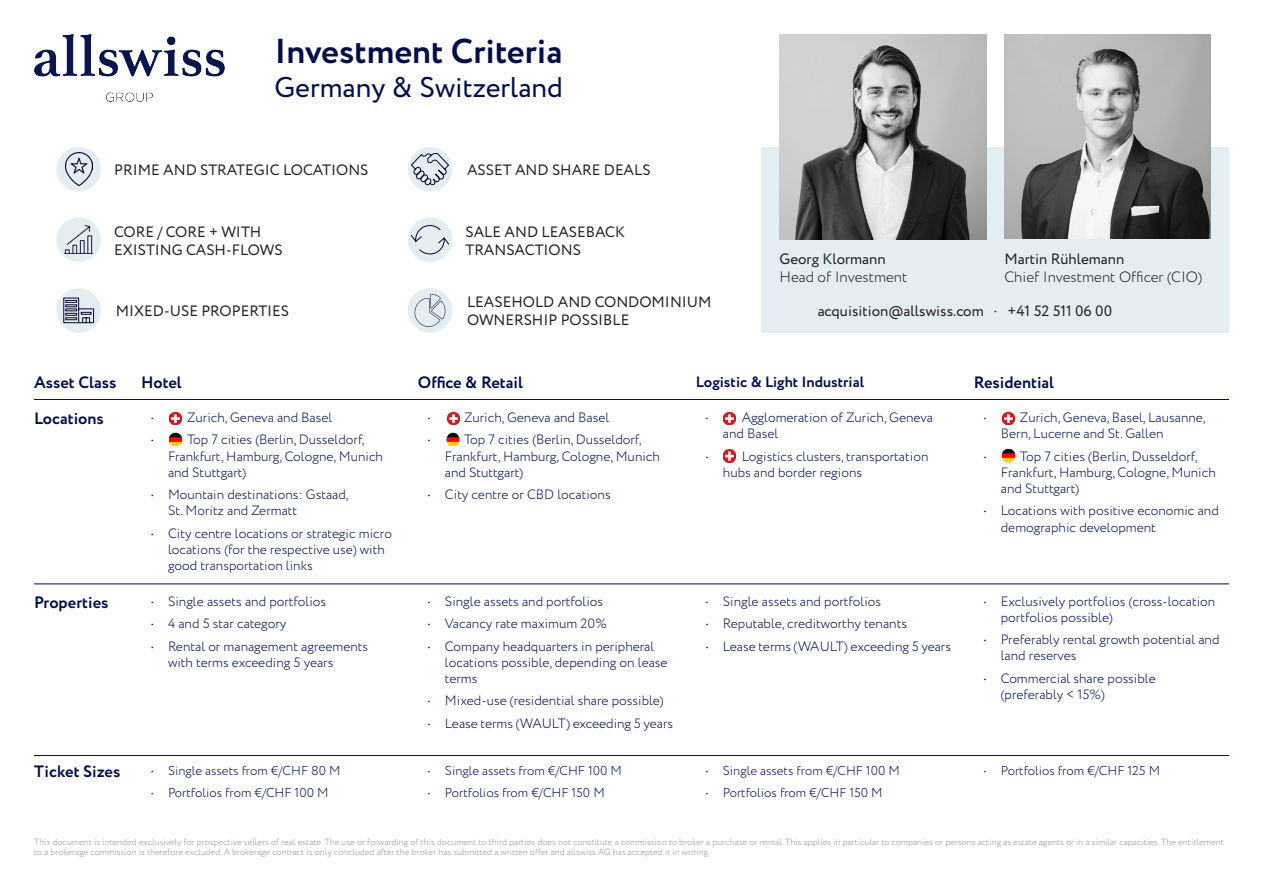
<style>
.page{position:relative;width:1263px;height:893px;background:#fff}
.page>*{position:absolute;margin:0;border:0;box-sizing:border-box;transform-origin:0 0}
.t1{font:700 34.5px "Circe";color:#030e49}
.t2{font:28.5px "Circe";color:#030e49}
.t3{font:700 16.5px "Circe";color:#030e49}
.t4{font:15px/18px "Circe";color:#231f20}
.t5{font:300 15px "Circe";color:#231f20}
.t6{font:700 15px "Circe";color:#030e49}
.t7{font:300 13.5px/16.2px "Circe";color:#030e49}
.t8{font:300 12.9px "Circe";color:#030e49}
.t9{font:300 9px/10.8px "Circe";color:#939598}
</style>
<div class="page">
<div style="left:762px;top:147px;width:467px;height:186px;background:#e4edf2"></div>
<img style="left:34px;top:34px;width:190px;height:67px">
<svg style="left:1002px;top:449px;width:13px;height:13px"></svg>
<hr style="left:34px;top:583px;width:1195px;height:1px;background:#030e49">
<hr style="left:34px;top:755px;width:1195px;height:1px;background:#030e49">
<svg style="left:169px;top:412px;width:13px;height:13px"></svg>
<svg style="left:169px;top:433px;width:13px;height:13px"></svg>
<svg style="left:723px;top:412px;width:13px;height:13px"></svg>
<svg style="left:723px;top:450px;width:13px;height:12px"></svg>
<svg style="left:447px;top:412px;width:13px;height:13px"></svg>
<svg style="left:447px;top:433px;width:12px;height:13px"></svg>
<svg style="left:1002px;top:412px;width:13px;height:13px"></svg>
<hr style="left:34px;top:399px;width:1195px;height:1px;background:#030e49">
<img style="left:780px;top:34px;width:206px;height:205px">
<div style="left:56px;top:147px;width:45px;height:44px;background:#e4edf2;border-radius:50%"></div>
<img style="left:65px;top:153px;width:27px;height:33px">
<div style="left:56px;top:217px;width:45px;height:45px;background:#e4edf2;border-radius:50%"></div>
<img style="left:65px;top:226px;width:28px;height:28px">
<div style="left:56px;top:288px;width:45px;height:45px;background:#e4edf2;border-radius:50%"></div>
<svg style="left:63px;top:297px;width:31px;height:27px"></svg>
<div style="left:408px;top:217px;width:44px;height:45px;background:#e4edf2;border-radius:50%"></div>
<svg style="left:410px;top:225px;width:40px;height:30px"></svg>
<div style="left:408px;top:147px;width:44px;height:44px;background:#e4edf2;border-radius:50%"></div>
<svg style="left:410px;top:153px;width:40px;height:33px"></svg>
<div style="left:408px;top:288px;width:44px;height:45px;background:#e4edf2;border-radius:50%"></div>
<svg style="left:414px;top:294px;width:32px;height:33px"></svg>
<img style="left:1004px;top:34px;width:207px;height:205px">
<p class="t1" style="left:274px;top:28px;width:289px">Investment Criteria</p>
<p class="t2" style="left:274px;top:68px;width:290px">Germany &amp; Switzerland</p>
<p class="t4" style="left:114px;top:161px;width:256px">PRIME AND STRATEGIC LOCATIONS</p>
<p class="t4" style="left:467px;top:161px;width:185px">ASSET AND SHARE DEALS</p>
<p class="t4" style="left:114px;top:223px;width:149px">CORE / CORE + WITH</p>
<p class="t4" style="left:114px;top:241px;width:170px">EXISTING CASH-FLOWS</p>
<p class="t4" style="left:116px;top:303px;width:175px">MIXED-USE PROPERTIES</p>
<p class="t4" style="left:465px;top:223px;width:161px">SALE AND LEASEBACK<br>TRANSACTIONS</p>
<p class="t4" style="left:467px;top:294px;width:246px">LEASEHOLD AND CONDOMINIUM<br>OWNERSHIP POSSIBLE</p>
<p class="t4" style="left:779px;top:250px;width:108px">Georg Klormann</p>
<p class="t5" style="left:779px;top:267px;width:129px">Head of Investment</p>
<p class="t4" style="left:1004px;top:250px;width:121px">Martin Rühlemann</p>
<p class="t5" style="left:1004px;top:267px;width:199px">Chief Investment Officer (CIO)</p>
<p class="t4" style="left:818px;top:302px;width:296px">acquisition@allswiss.com · +41 52 511 06 00</p>
<p class="t3" style="left:34px;top:371px;width:84px">Asset Class</p>
<p class="t3" style="left:34px;top:407px;width:71px">Locations</p>
<p class="t3" style="left:34px;top:591px;width:76px">Properties</p>
<p class="t3" style="left:141px;top:371px;width:42px">Hotel</p>
<p class="t7" style="left:151px;top:409px;width:4px">•</p>
<p class="t7" style="left:187px;top:409px;width:147px">Zurich, Geneva and Basel</p>
<p class="t7" style="left:151px;top:432px;width:4px">•</p>
<p class="t7" style="left:168px;top:432px;width:217px;text-indent:19px">Top 7 cities (Berlin, Dusseldorf,<br>Frankfurt, Hamburg, Cologne, Munich and Stuttgart)</p>
<p class="t7" style="left:168px;top:487px;width:182px;text-indent:-17px">• Mountain destinations: Gstaad,<br>St. Moritz and Zermatt</p>
<p class="t7" style="left:168px;top:526px;width:225px;text-indent:-17px">• City centre locations or strategic micro locations (for the respective use) with good transportation links</p>
<p class="t7" style="left:151px;top:593px;width:177px">• Single assets and portfolios</p>
<p class="t7" style="left:151px;top:616px;width:137px">• 4 and 5 star category</p>
<p class="t7" style="left:168px;top:638px;width:202px;text-indent:-17px">• Rental or management agreements with terms exceeding 5 years</p>
<p class="t3" style="left:34px;top:761px;width:88px">Ticket Sizes</p>
<p class="t8" style="left:151px;top:762px;width:191px">• Single assets from €/CHF 80 M</p>
<p class="t8" style="left:151px;top:784px;width:179px">• Portfolios from €/CHF 100 M</p>
<p class="t3" style="left:418px;top:371px;width:106px">Office &amp; Retail</p>
<p class="t7" style="left:428px;top:409px;width:4px">•</p>
<p class="t7" style="left:464px;top:409px;width:147px">Zurich, Geneva and Basel</p>
<p class="t7" style="left:428px;top:432px;width:4px">•</p>
<p class="t7" style="left:445px;top:432px;width:217px;text-indent:19px">Top 7 cities (Berlin, Dusseldorf,<br>Frankfurt, Hamburg, Cologne, Munich and Stuttgart)</p>
<p class="t7" style="left:428px;top:487px;width:184px">• City centre or CBD locations</p>
<p class="t6" style="left:696px;top:372px;width:170px">Logistic &amp; Light Industrial</p>
<p class="t7" style="left:706px;top:409px;width:4px">•</p>
<p class="t7" style="left:723px;top:409px;width:212px;text-indent:19px">Agglomeration of Zurich, Geneva and Basel</p>
<p class="t7" style="left:706px;top:448px;width:4px">•</p>
<p class="t7" style="left:723px;top:448px;width:207px;text-indent:19px">Logistics clusters, transportation hubs and border regions</p>
<p class="t7" style="left:428px;top:593px;width:177px">• Single assets and portfolios</p>
<p class="t7" style="left:428px;top:616px;width:180px">• Vacancy rate maximum 20%</p>
<p class="t7" style="left:445px;top:638px;width:224px;text-indent:-17px">• Company headquarters in peripheral locations possible, depending on lease terms</p>
<p class="t7" style="left:428px;top:693px;width:237px">• Mixed-use (residential share possible)</p>
<p class="t7" style="left:428px;top:716px;width:247px">• Lease terms (WAULT) exceeding 5 years</p>
<p class="t8" style="left:428px;top:762px;width:196px">• Single assets from €/CHF 100 M</p>
<p class="t8" style="left:428px;top:784px;width:178px">• Portfolios from €/CHF 150 M</p>
<p class="t7" style="left:706px;top:593px;width:177px">• Single assets and portfolios</p>
<p class="t7" style="left:706px;top:616px;width:203px">• Reputable, creditworthy tenants</p>
<p class="t7" style="left:706px;top:638px;width:247px">• Lease terms (WAULT) exceeding 5 years</p>
<p class="t8" style="left:706px;top:762px;width:196px">• Single assets from €/CHF 100 M</p>
<p class="t8" style="left:706px;top:784px;width:178px">• Portfolios from €/CHF 150 M</p>
<p class="t3" style="left:974px;top:371px;width:82px">Residential</p>
<p class="t7" style="left:984px;top:409px;width:4px">•</p>
<p class="t7" style="left:1001px;top:409px;width:206px;text-indent:19px">Zurich, Geneva, Basel, Lausanne,<br>Bern, Lucerne and St. Gallen</p>
<p class="t7" style="left:984px;top:448px;width:4px">•</p>
<p class="t7" style="left:1001px;top:448px;width:217px;text-indent:19px">Top 7 cities (Berlin, Dusseldorf,<br>Frankfurt, Hamburg, Cologne, Munich and Stuttgart)</p>
<p class="t7" style="left:1001px;top:503px;width:219px;text-indent:-17px">• Locations with positive economic and demographic development</p>
<p class="t7" style="left:1001px;top:593px;width:216px;text-indent:-17px">• Exclusively portfolios (cross-location portfolios possible)</p>
<p class="t7" style="left:1001px;top:632px;width:220px;text-indent:-17px">• Preferably rental growth potential and land reserves</p>
<p class="t7" style="left:1001px;top:671px;width:156px;text-indent:-17px">• Commercial share possible (preferably &lt; 15%)</p>
<p class="t8" style="left:984px;top:762px;width:178px">• Portfolios from €/CHF 125 M</p>
<p class="t9" style="left:34px;top:836px;width:1191px">This document is intended exclusively for prospective sellers of real estate. The use or forwarding of this document to third parties does not constitute a commission to broker a purchase or rental. This applies in particular to companies or persons acting as estate agents or in a similar capacities. The entitlement to a brokerage commission is therefore excluded. A brokerage contract is only concluded after the broker has submitted a written offer and allswiss AG has accepted it in writing.</p>
</div>
